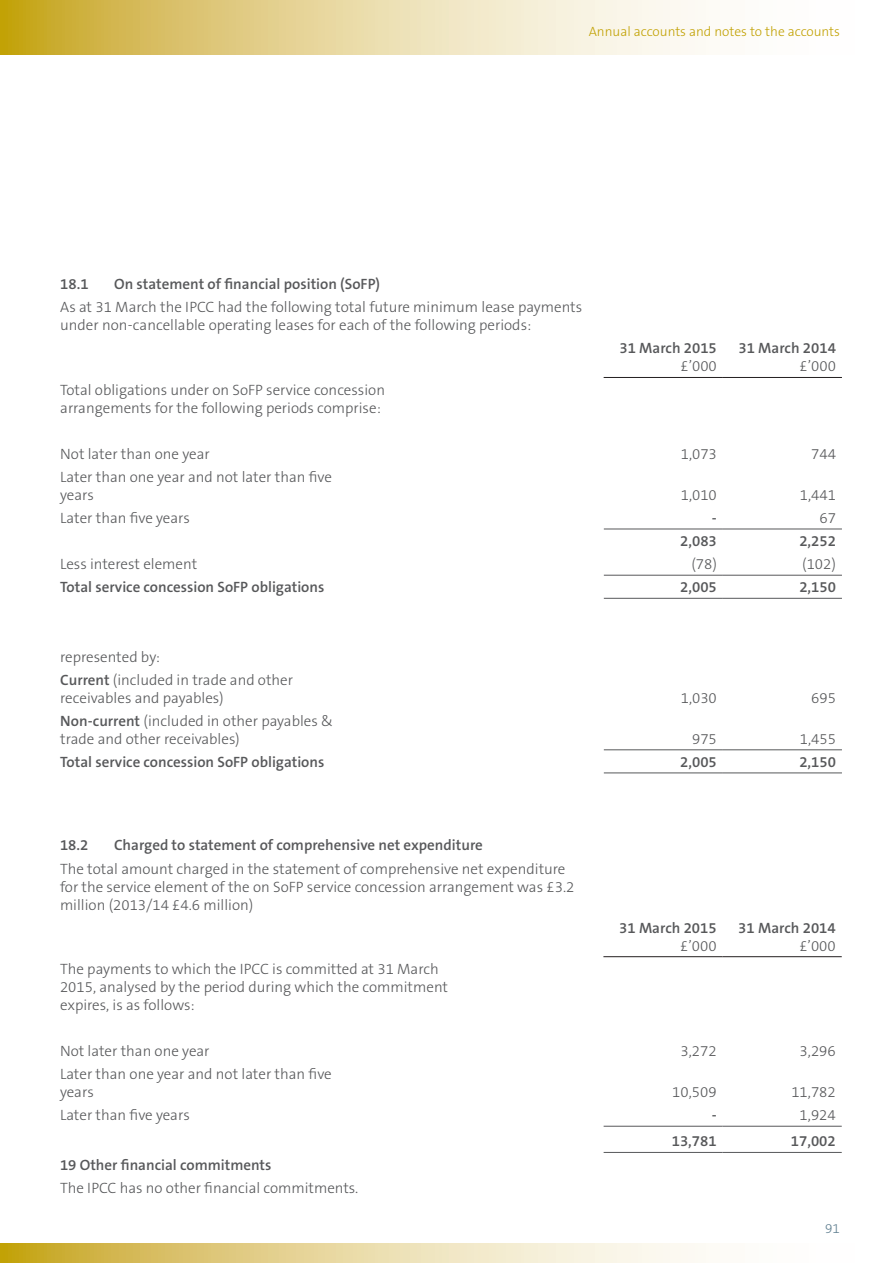
<style>
.page{position:relative;width:893px;height:1263px;background:#fff}
.page>*{position:absolute;margin:0;border:0;box-sizing:border-box;transform-origin:0 0}
.Table_text{font:300 15px/18px "The Sans B W3";color:#57585a}
.Table_Text_Bold{font:600 15px "The Sans B W6";color:#57585a}
.Table_text-2{font:600 15px "The Sans B W6";color:#57585a}
.t1{font:300 13.5px "The Sans B W3";color:#c2a205}
.t2{font:300 13.5px "The Sans B W3";color:#618091}
.s1{font-family:"The Sans B W6";font-weight:600}
</style>
<div class="page">
<svg style="left:1px;top:0;width:705px;height:54px;background:#e6d69c"></svg>
<svg style="left:1px;top:1244px;width:705px;height:19px;background:#e6d69c"></svg>
<hr style="left:0;top:0;width:1px;height:54px;background:#c2a205">
<svg style="left:0;top:1244px;width:1px;height:19px"></svg>
<hr style="left:604px;top:575px;width:119px;height:1px;background:#57585a">
<hr style="left:723px;top:575px;width:119px;height:1px;background:#57585a">
<hr style="left:604px;top:598px;width:119px;height:1px;background:#57585a">
<hr style="left:723px;top:598px;width:119px;height:1px;background:#57585a">
<hr style="left:604px;top:749px;width:119px;height:1px;background:#57585a">
<hr style="left:723px;top:749px;width:119px;height:1px;background:#57585a">
<hr style="left:604px;top:773px;width:119px;height:1px;background:#57585a">
<hr style="left:723px;top:773px;width:119px;height:1px;background:#57585a">
<hr style="left:604px;top:529px;width:119px;height:1px;background:#57585a">
<hr style="left:723px;top:529px;width:119px;height:1px;background:#57585a">
<hr style="left:604px;top:377px;width:119px;height:1px;background:#231f20">
<hr style="left:723px;top:377px;width:119px;height:1px;background:#231f20">
<hr style="left:604px;top:1126px;width:119px;height:1px;background:#57585a">
<hr style="left:723px;top:1126px;width:119px;height:1px;background:#57585a">
<hr style="left:604px;top:1152px;width:119px;height:1px;background:#57585a">
<hr style="left:723px;top:1152px;width:119px;height:1px;background:#57585a">
<hr style="left:603px;top:956px;width:120px;height:1px;background:#231f20">
<hr style="left:723px;top:956px;width:119px;height:1px;background:#231f20">
<p class="t1" style="left:589px;top:23px;width:253px">Annual accounts and notes to the accounts</p>
<p class="Table_Text_Bold" style="left:60px;top:275px;width:30px">18.1</p>
<p class="Table_Text_Bold" style="left:114px;top:275px;width:267px">On statement of financial position (SoFP)</p>
<p class="Table_text" style="left:60px;top:298px;width:523px">As at 31 March the IPCC had the following total future minimum lease payments under non-cancellable operating leases for each of the following periods:</p>
<p class="Table_Text_Bold" style="left:619px;top:339px;width:99px">31 March 2015</p>
<p class="Table_text" style="left:680px;top:357px;width:38px">£’000</p>
<p class="Table_Text_Bold" style="left:738px;top:339px;width:99px">31 March 2014</p>
<p class="Table_text" style="left:799px;top:357px;width:38px">£’000</p>
<p class="Table_text" style="left:60px;top:381px;width:326px">Total obligations under on SoFP service concession arrangements for the following periods comprise:</p>
<p class="Table_text" style="left:60px;top:445px;width:151px">Not later than one year</p>
<p class="Table_text" style="left:681px;top:445px;width:38px">1,073</p>
<p class="Table_text" style="left:811px;top:445px;width:26px">744</p>
<p class="Table_text" style="left:60px;top:468px;width:273px">Later than one year and not later than five years</p>
<p class="Table_text" style="left:681px;top:486px;width:38px">1,010</p>
<p class="Table_text" style="left:800px;top:486px;width:38px">1,441</p>
<p class="Table_text" style="left:60px;top:509px;width:131px">Later than five years</p>
<p class="Table_Text_Bold" style="left:712px;top:508px;width:6px">-</p>
<p class="Table_text" style="left:819px;top:509px;width:18px">67</p>
<p class="Table_text-2" style="left:680px;top:531px;width:38px">2,083</p>
<p class="Table_Text_Bold" style="left:799px;top:531px;width:38px">2,252</p>
<p class="Table_text" style="left:60px;top:555px;width:138px">Less interest element</p>
<p class="Table_text" style="left:691px;top:555px;width:27px">(78)</p>
<p class="Table_text" style="left:802px;top:555px;width:35px">(102)</p>
<p class="Table_Text_Bold" style="left:60px;top:578px;width:266px">Total service concession SoFP obligations</p>
<p class="Table_Text_Bold" style="left:680px;top:578px;width:38px">2,005</p>
<p class="Table_Text_Bold" style="left:799px;top:578px;width:38px">2,150</p>
<p class="Table_text" style="left:60px;top:648px;width:101px">represented by:</p>
<p class="Table_text" style="left:60px;top:671px;width:234px"><span class="s1">Current</span> (included in trade and other receivables and payables)</p>
<p class="Table_text" style="left:60px;top:712px;width:274px"><span class="s1">Non-current</span> (included in other payables &amp; trade and other receivables)</p>
<p class="Table_text" style="left:681px;top:689px;width:38px">1,030</p>
<p class="Table_text" style="left:811px;top:689px;width:26px">695</p>
<p class="Table_text" style="left:692px;top:730px;width:26px">975</p>
<p class="Table_text" style="left:800px;top:730px;width:38px">1,455</p>
<p class="Table_Text_Bold" style="left:60px;top:752px;width:266px">Total service concession SoFP obligations</p>
<p class="Table_Text_Bold" style="left:680px;top:752px;width:38px">2,005</p>
<p class="Table_Text_Bold" style="left:799px;top:752px;width:38px">2,150</p>
<p class="Table_Text_Bold" style="left:60px;top:836px;width:30px">18.2</p>
<p class="Table_Text_Bold" style="left:114px;top:836px;width:370px">Charged to statement of comprehensive net expenditure</p>
<p class="Table_text" style="left:60px;top:859px;width:516px">The total amount charged in the statement of comprehensive net expenditure for the service element of the on SoFP service concession arrangement was £3.2 million (2013/14 £4.6 million)</p>
<p class="Table_Text_Bold" style="left:619px;top:918px;width:99px">31 March 2015</p>
<p class="Table_text" style="left:680px;top:937px;width:38px">£’000</p>
<p class="Table_Text_Bold" style="left:738px;top:918px;width:99px">31 March 2014</p>
<p class="Table_text" style="left:799px;top:937px;width:38px">£’000</p>
<p class="Table_text" style="left:60px;top:960px;width:390px">The payments to which the IPCC is committed at 31 March<br>2015, analysed by the period during which the commitment expires, is as follows:</p>
<p class="Table_text" style="left:60px;top:1042px;width:151px">Not later than one year</p>
<p class="Table_text" style="left:681px;top:1042px;width:38px">3,272</p>
<p class="Table_text" style="left:800px;top:1042px;width:38px">3,296</p>
<p class="Table_text" style="left:60px;top:1065px;width:273px">Later than one year and not later than five years</p>
<p class="Table_text" style="left:672px;top:1083px;width:46px">10,509</p>
<p class="Table_text" style="left:791px;top:1083px;width:46px">11,782</p>
<p class="Table_text" style="left:60px;top:1106px;width:131px">Later than five years</p>
<p class="Table_Text_Bold" style="left:712px;top:1105px;width:6px">-</p>
<p class="Table_text" style="left:800px;top:1106px;width:38px">1,924</p>
<p class="Table_text-2" style="left:672px;top:1132px;width:46px">13,781</p>
<p class="Table_Text_Bold" style="left:791px;top:1132px;width:46px">17,002</p>
<p class="Table_Text_Bold" style="left:60px;top:1155px;width:213px">19 Other financial commitments</p>
<p class="Table_text" style="left:60px;top:1179px;width:300px">The IPCC has no other financial commitments.</p>
<p class="t2" style="left:825px;top:1220px;width:16px">91</p>
</div>
